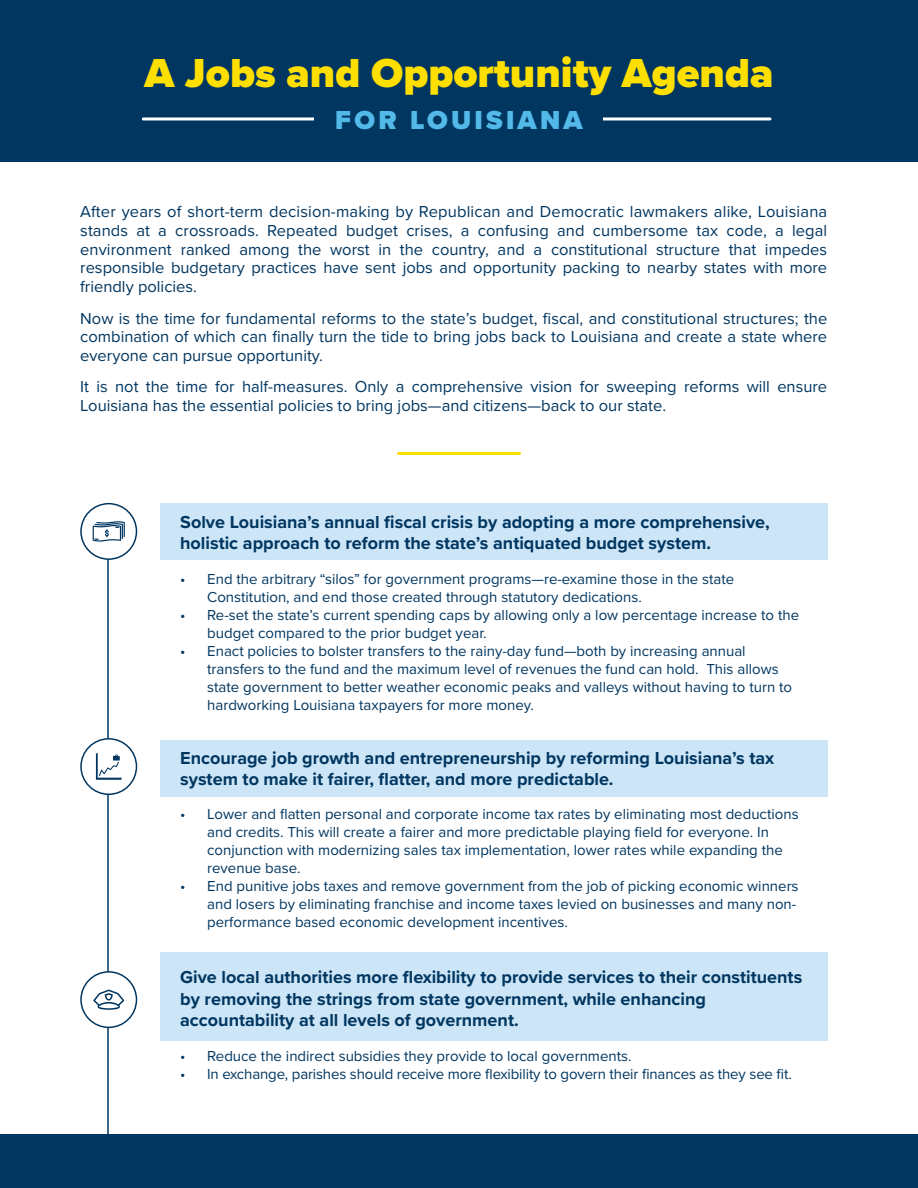
<style>
.page{position:relative;width:918px;height:1188px;background:#fff}
.page>*{position:absolute;margin:0;border:0;box-sizing:border-box;transform-origin:0 0}
.t1{font:900 42px "Proxima Nova";color:#ffdf00}
.t2{font:900 27px "Proxima Nova";letter-spacing:.12em;color:#52b9e9}
.t3{font:700 18px/21.6px "Proxima Nova";color:#003660}
.t4{font:16.5px/18.8px "Proxima Nova";color:#003660;text-align:justify}
.t5{font:15px/18px "Proxima Nova";color:#003660}
</style>
<div class="page">
<div style="left:160px;top:953px;width:667px;height:88px;background:#cce5f7"></div>
<div style="left:160px;top:740px;width:667px;height:57px;background:#cce5f7"></div>
<div style="left:160px;top:503px;width:667px;height:57px;background:#cce5f7"></div>
<div style="left:0;top:0;width:918px;height:162px;background:#003660"></div>
<hr style="left:143px;top:117px;width:627px;height:3px;background:#fff">
<div style="left:315px;top:96px;width:288px;height:39px;background:#003660"></div>
<hr style="left:107px;top:523px;width:2px;height:630px;background:#003660">
<div style="left:0;top:1134px;width:918px;height:54px;background:#003660"></div>
<hr style="left:398px;top:452px;width:122px;height:3px;background:#ffdf00">
<div style="left:81px;top:504px;width:55px;height:55px;background:#fff;border-radius:50%"></div>
<div style="left:80px;top:503px;width:57px;height:57px;border:2px solid #003660;border-radius:50%"></div>
<svg style="left:93px;top:521px;width:32px;height:21px"></svg>
<div style="left:81px;top:739px;width:55px;height:55px;background:#fff;border-radius:50%"></div>
<div style="left:80px;top:738px;width:57px;height:57px;border:2px solid #003660;border-radius:50%"></div>
<svg style="left:96px;top:753px;width:26px;height:27px"></svg>
<div style="left:81px;top:972px;width:55px;height:55px;background:#fff;border-radius:50%"></div>
<div style="left:80px;top:971px;width:57px;height:57px;border:2px solid #003660;border-radius:50%"></div>
<svg style="left:93px;top:990px;width:31px;height:20px"></svg>
<h1 class="t1" style="left:144px;top:42px;width:631px">A Jobs and Opportunity Agenda</h1>
<h2 class="t2" style="left:335px;top:99px;width:249px">FOR LOUISIANA</h2>
<p class="t4" style="left:80px;top:201px;width:749px">After years of short-term decision-making by Republican and Democratic lawmakers alike, Louisiana stands at a crossroads. Repeated budget crises, a confusing and cumbersome tax code, a legal environment ranked among the worst in the country, and a constitutional structure that impedes responsible budgetary practices have sent jobs and opportunity packing to nearby states with more friendly policies.</p>
<p class="t4" style="left:80px;top:308px;width:749px">Now is the time for fundamental reforms to the state’s budget, fiscal, and constitutional structures; the combination of which can finally turn the tide to bring jobs back to Louisiana and create a state where everyone can pursue opportunity.</p>
<p class="t4" style="left:80px;top:377px;width:748px">It is not the time for half-measures. Only a comprehensive vision for sweeping reforms will ensure<br>Louisiana has the essential policies to bring jobs—and citizens—back to our state.</p>
<p class="t3" style="left:180px;top:511px;width:591px">Solve Louisiana’s annual fiscal crisis by adopting a more comprehensive, holistic approach to reform the state’s antiquated budget system.</p>
<p class="t5" style="left:207px;top:569px;width:529px;text-indent:-27px">• End the arbitrary “silos” for government programs—re-examine those in the state<br>Constitution, and end those created through statutory dedications.</p>
<p class="t5" style="left:207px;top:605px;width:593px;text-indent:-27px">• Re-set the state’s current spending caps by allowing only a low percentage increase to the budget compared to the prior budget year.</p>
<p class="t5" style="left:207px;top:641px;width:586px;text-indent:-27px">• Enact policies to bolster transfers to the rainy-day fund—both by increasing annual transfers to the fund and the maximum level of revenues the fund can hold. This allows state government to better weather economic peaks and valleys without having to turn to hardworking Louisiana taxpayers for more money.</p>
<p class="t3" style="left:180px;top:746px;width:596px">Encourage job growth and entrepreneurship by reforming Louisiana’s tax system to make it fairer, flatter, and more predictable.</p>
<p class="t5" style="left:207px;top:805px;width:593px;text-indent:-27px">• Lower and flatten personal and corporate income tax rates by eliminating most deductions and credits. This will create a fairer and more predictable playing field for everyone. In conjunction with modernizing sales tax implementation, lower rates while expanding the revenue base.</p>
<p class="t5" style="left:207px;top:877px;width:593px;text-indent:-27px">• End punitive jobs taxes and remove government from the job of picking economic winners and losers by eliminating franchise and income taxes levied on businesses and many non&shy;performance based economic development incentives.</p>
<p class="t3" style="left:180px;top:966px;width:624px">Give local authorities more flexibility to provide services to their constituents by removing the strings from state government, while enhancing accountability at all levels of government.</p>
<p class="t5" style="left:180px;top:1046px;width:453px">• Reduce the indirect subsidies they provide to local governments.</p>
<p class="t5" style="left:180px;top:1064px;width:613px">• In exchange, parishes should receive more flexibility to govern their finances as they see fit.</p>
</div>
